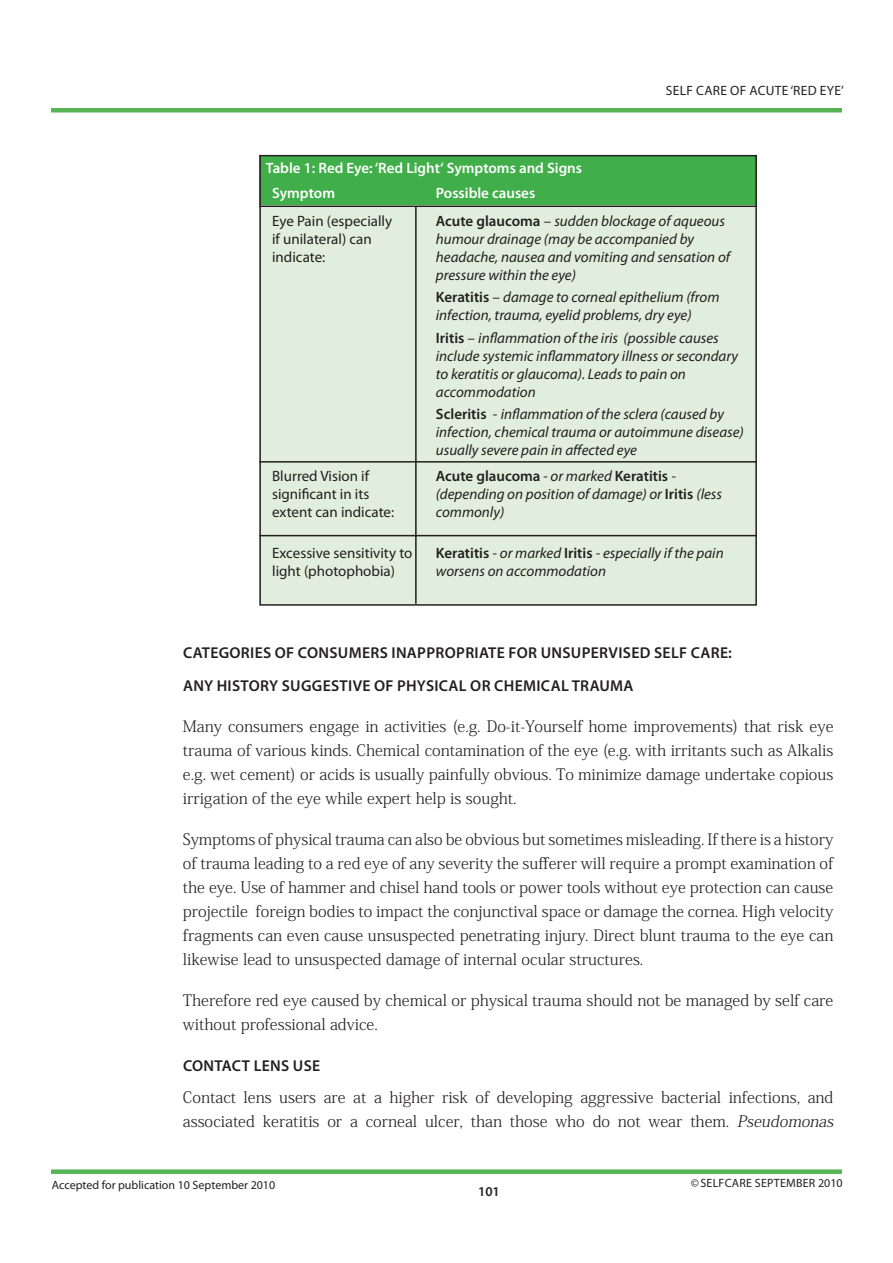
<style>
.page{position:relative;width:893px;height:1263px;background:#fff}
.page>*{position:absolute;margin:0;border:0;box-sizing:border-box;transform-origin:0 0}
.Body_copy_2{font:300 15.75px/24px "Koz Min Pro";color:#231f20;text-align:justify}
.Body_copy_2-2{font:600 15.75px "Myriad Pro";letter-spacing:.02em;color:#231f20}
.t1{font:italic 15px/18px "Myriad Pro";color:#231f20}
.t2{font:15px/18px "Myriad Pro";color:#231f20}
.t3{font:600 15px "Myriad Pro";color:#fff}
.t4{font:13.5px "Myriad Pro";letter-spacing:.02em;color:#231f20}
.t5{font:600 13.5px "Myriad Pro";color:#231f20}
.t6{font:12px "Myriad Pro";color:#231f20}
.t7{font:12px "Myriad Pro";letter-spacing:.02em;color:#231f20}
.s1{font-weight:600;font-style:normal}
.s2{font-style:normal}
.s3{font-style:italic}
</style>
<div class="page">
<hr style="left:51px;top:108px;width:791px;height:4px;background:#56b455">
<div style="left:51px;top:1169px;width:791px;height:5px;background:#56b455"></div>
<div style="left:259px;top:155px;width:498px;height:70px;background:#40ae49"></div>
<div style="left:259px;top:206px;width:498px;height:399px;background:#e1eedd"></div>
<div style="left:259px;top:155px;width:498px;height:451px;border:2px solid #231f20"></div>
<hr style="left:259px;top:206px;width:498px;height:1px;background:#231f20">
<hr style="left:415px;top:207px;width:2px;height:397px;background:#231f20">
<hr style="left:259px;top:461px;width:498px;height:2px;background:#231f20">
<hr style="left:259px;top:535px;width:498px;height:1px;background:#231f20">
<p class="t3" style="left:266px;top:158px;width:318px">Table 1: Red Eye: ‘Red Light‘ Symptoms and Signs</p>
<p class="t4" style="left:666px;top:82px;width:179px">SELF CARE OF ACUTE ‘RED EYE’</p>
<p class="t3" style="left:272px;top:183px;width:64px">Symptom</p>
<p class="t2" style="left:272px;top:212px;width:122px">Eye Pain (especially if unilateral) can indicate:</p>
<p class="t2" style="left:272px;top:467px;width:124px">Blurred Vision if significant in its extent can indicate:</p>
<p class="t2" style="left:272px;top:543px;width:142px">Excessive sensitivity to light (photophobia)</p>
<p class="t3" style="left:436px;top:183px;width:101px">Possible causes</p>
<p class="t1" style="left:436px;top:212px;width:296px"><span class="s1">Acute glaucoma</span> <span class="s2">–</span> sudden blockage of aqueous humour drainage (may be accompanied by headache, nausea and vomiting and sensation of pressure within the eye)</p>
<p class="t1" style="left:436px;top:288px;width:285px"><span class="s1">Keratitis</span> <span class="s2">–</span> damage to corneal epithelium (from infection, trauma, eyelid problems, dry eye)</p>
<p class="t1" style="left:436px;top:328px;width:304px"><span class="s1">Iritis</span> <span class="s2">–</span> inflammation of the iris (possible causes include systemic inflammatory illness or secondary to keratitis or glaucoma). Leads to pain on accommodation</p>
<p class="t1" style="left:436px;top:405px;width:309px"><span class="s1">Scleritis</span> <span class="s2">-</span> inflammation of the sclera (caused by infection, chemical trauma or autoimmune disease)</p>
<p class="t1" style="left:436px;top:441px;width:203px">usually severe pain in affected eye</p>
<p class="t1" style="left:436px;top:467px;width:288px"><span class="s1">Acute glaucoma</span> - or marked <span class="s1">Keratitis</span> - (depending on position of damage) or <span class="s1">Iritis</span> (less commonly)</p>
<p class="t1" style="left:436px;top:543px;width:289px"><span class="s1">Keratitis</span> - or marked <span class="s1">Iritis</span> - especially if the pain worsens on accommodation</p>
<p class="Body_copy_2-2" style="left:183px;top:643px;width:550px">CATEGORIES OF CONSUMERS INAPPROPRIATE FOR UNSUPERVISED SELF CARE:</p>
<p class="Body_copy_2-2" style="left:183px;top:675px;width:452px">ANY HISTORY SUGGESTIVE OF PHYSICAL OR CHEMICAL TRAUMA</p>
<p class="Body_copy_2" style="left:183px;top:713px;width:652px">Many consumers engage in activities (e.g. Do-it-Yourself home improvements) that risk eye trauma of various kinds. Chemical contamination of the eye (e.g. with irritants such as Alkalis e.g. wet cement) or acids is usually painfully obvious. To minimize damage undertake copious irrigation of the eye while expert help is sought.</p>
<p class="Body_copy_2" style="left:183px;top:826px;width:652px">Symptoms of physical trauma can also be obvious but sometimes misleading. If there is a history of trauma leading to a red eye of any severity the sufferer will require a prompt examination of the eye. Use of hammer and chisel hand tools or power tools without eye protection can cause projectile foreign bodies to impact the conjunctival space or damage the cornea. High velocity fragments can even cause unsuspected penetrating injury. Direct blunt trauma to the eye can likewise lead to unsuspected damage of internal ocular structures.</p>
<p class="Body_copy_2" style="left:183px;top:987px;width:652px">Therefore red eye caused by chemical or physical trauma should not be managed by self care without professional advice.</p>
<p class="Body_copy_2-2" style="left:183px;top:1055px;width:139px">CONTACT LENS USE</p>
<p class="Body_copy_2" style="left:183px;top:1085px;width:656px">Contact lens users are at a higher risk of developing aggressive bacterial infections, and associated keratitis or a corneal ulcer, than those who do not wear them. <span class="s3">Pseudomonas</span></p>
<p class="t6" style="left:52px;top:1177px;width:225px">Accepted for publication 10 September 2010</p>
<p class="t5" style="left:478px;top:1182px;width:23px">101</p>
<p class="t7" style="left:691px;top:1176px;width:153px">©SELFCARE SEPTEMBER 2010</p>
</div>
